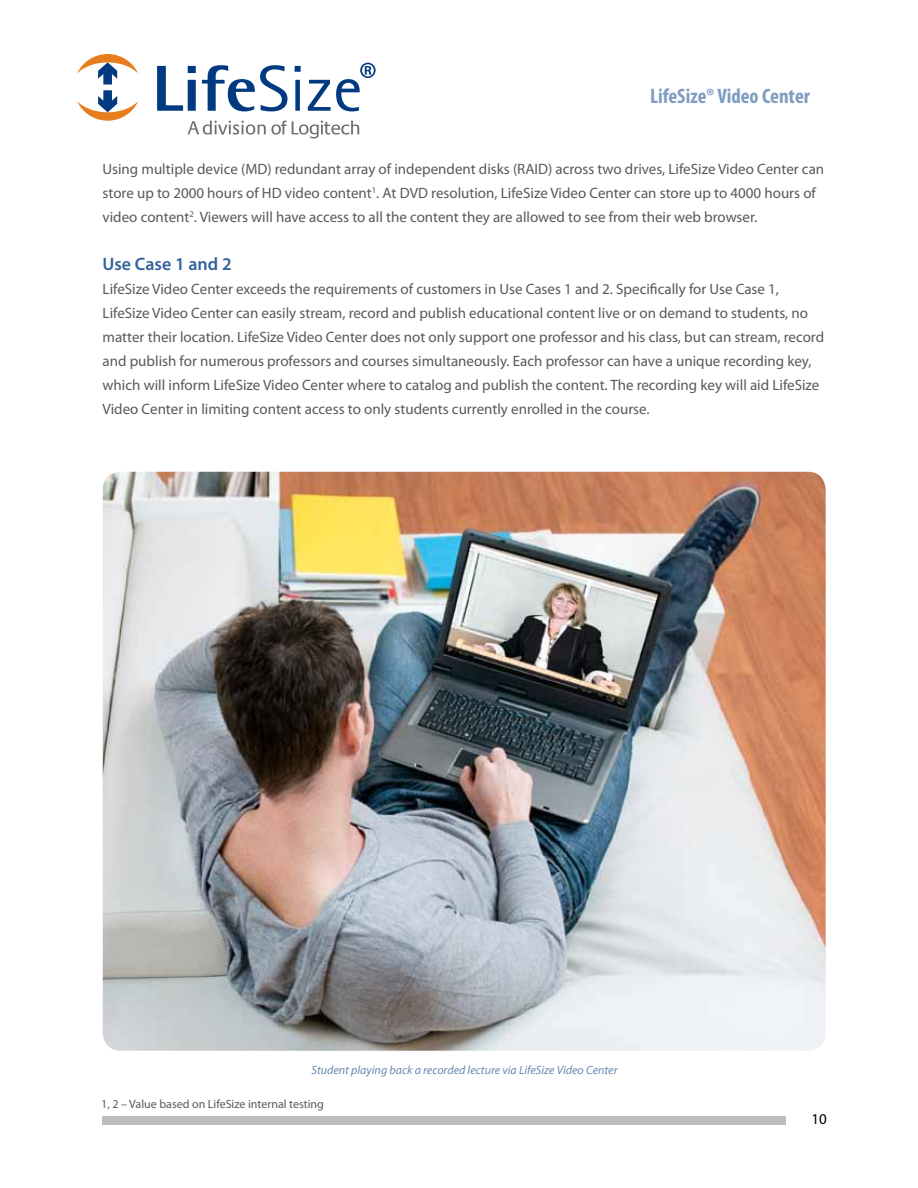
<style>
.page{position:relative;width:918px;height:1188px;background:#fff}
.page>*{position:absolute;margin:0;border:0;box-sizing:border-box;transform-origin:0 0}
.t1{font:700 condensed 21px "Myriad Pro";color:#809dc0}
.t2{font:600 18px "Myriad Pro";color:#34629a}
.t3{font:15px/24px "Myriad Pro";color:#58595b}
.t4{font:15px "Myriad Pro";color:#000}
.t5{font:italic 12px "Myriad Pro";color:#6789b3}
.t6{font:12px "Myriad Pro";color:#58595b}
</style>
<div class="page">
<img style="left:103px;top:472px;width:723px;height:579px">
<div style="left:102px;top:1116px;width:684px;height:9px;background:#bcbec0"></div>
<svg style="left:77px;top:54px;width:61px;height:67px"></svg>
<svg style="left:157px;top:66px;width:39px;height:45px"></svg>
<svg style="left:202px;top:65px;width:85px;height:46px"></svg>
<svg style="left:295px;top:66px;width:6px;height:45px"></svg>
<svg style="left:308px;top:63px;width:68px;height:48px"></svg>
<svg style="left:188px;top:121px;width:171px;height:17px"></svg>
<h1 class="t1" style="left:650px;top:83px;width:161px">LifeSize® Video Center</h1>
<p class="t3" style="left:103px;top:157px;width:723px">Using multiple device (MD) redundant array of independent disks (RAID) across two drives, LifeSize Video Center can store up to 2000 hours of HD video content<sup>1</sup>. At DVD resolution, LifeSize Video Center can store up to 4000 hours of video content<sup>2</sup>. Viewers will have access to all the content they are allowed to see from their web browser.</p>
<p class="t2" style="left:103px;top:253px;width:131px">Use Case 1 and 2</p>
<p class="t3" style="left:103px;top:277px;width:723px">LifeSize Video Center exceeds the requirements of customers in Use Cases 1 and 2. Specifically for Use Case 1, LifeSize Video Center can easily stream, record and publish educational content live or on demand to students, no matter their location. LifeSize Video Center does not only support one professor and his class, but can stream, record and publish for numerous professors and courses simultaneously. Each professor can have a unique recording key, which will inform LifeSize Video Center where to catalog and publish the content. The recording key will aid LifeSize Video Center in limiting content access to only students currently enrolled in the course.</p>
<p class="t5" style="left:312px;top:1063px;width:307px">Student playing back a recorded lecture via LifeSize Video Center</p>
<p class="t6" style="left:101px;top:1097px;width:224px">1, 2 – Value based on LifeSize internal testing</p>
<p class="t4" style="left:812px;top:1110px;width:17px">10</p>
</div>
